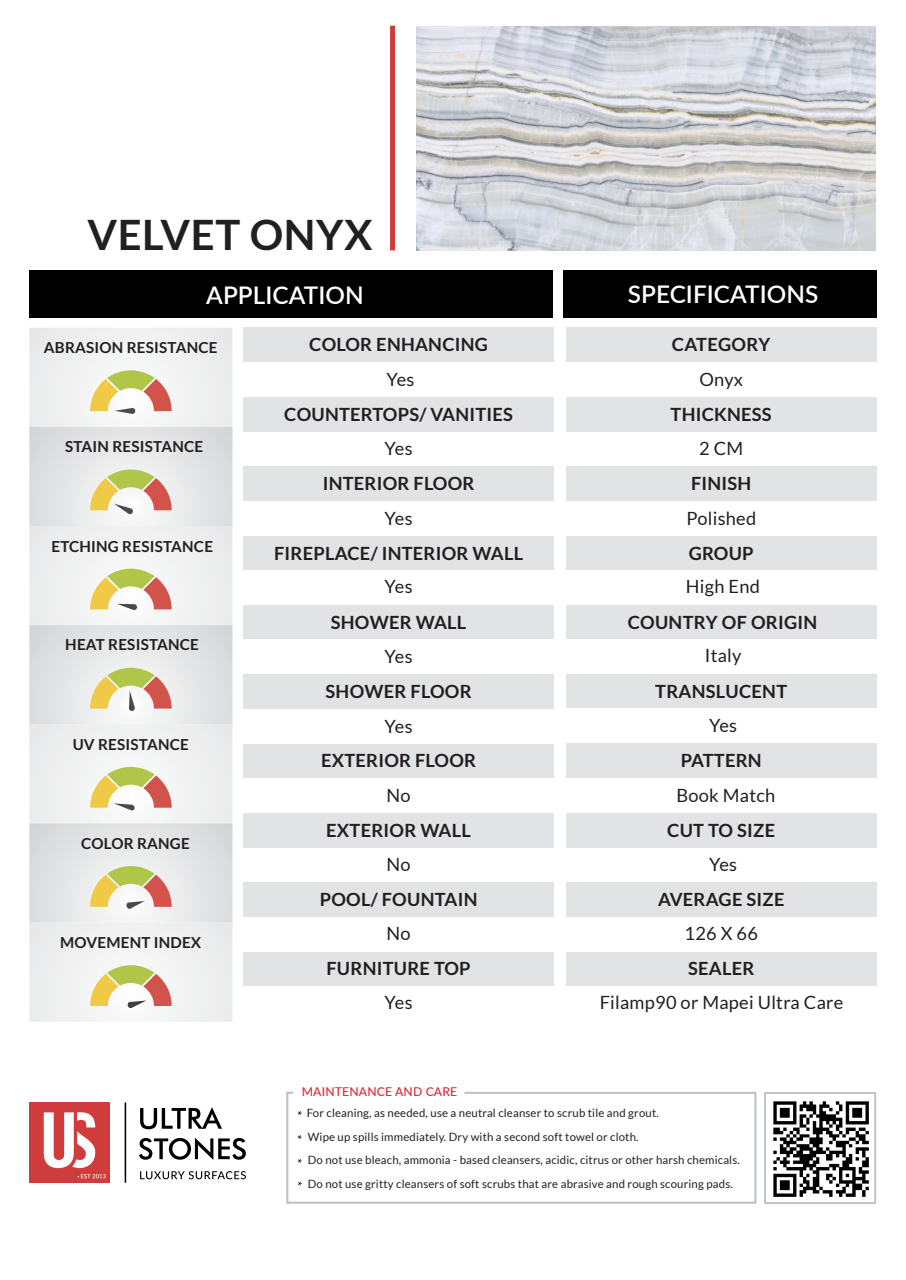
<style>
.page{position:relative;width:906px;height:1280px;background:#fff}
.page>*{position:absolute;margin:0;border:0;box-sizing:border-box;transform-origin:0 0}
.t1{font:700 41.95px "Lato";letter-spacing:.015em;color:#221f20}
.t2{font:600 24.35px "Lato";letter-spacing:.005em;color:#fff}
.t3{font:700 18.25px "Lato";letter-spacing:.015em;color:#231f20}
.t4{font:18.25px "Lato";letter-spacing:.015em;color:#231f20}
.t5{font:700 15.2px "Lato";letter-spacing:.015em;color:#231f20}
.t6{font:500 12.15px "Lato";letter-spacing:.015em;color:#e22733}
.t7{font:11.4px/23.6px "Lato";letter-spacing:.015em;color:#231f20}
</style>
<div class="page">
<img style="left:417px;top:27px;width:459px;height:223px">
<div style="left:390px;top:26px;width:5px;height:224px;background:#ce3c3c"></div>
<div style="left:243px;top:536px;width:311px;height:35px;background:#e2e3e4"></div>
<div style="left:243px;top:327px;width:311px;height:35px;background:#e2e3e4"></div>
<div style="left:243px;top:397px;width:311px;height:35px;background:#e2e3e4"></div>
<div style="left:243px;top:466px;width:311px;height:35px;background:#e2e3e4"></div>
<div style="left:243px;top:570px;width:311px;height:34px;background:#fff"></div>
<div style="left:243px;top:605px;width:311px;height:35px;background:#e2e3e4"></div>
<div style="left:243px;top:639px;width:311px;height:35px;background:#fff"></div>
<div style="left:243px;top:674px;width:311px;height:35px;background:#e2e3e4"></div>
<div style="left:243px;top:744px;width:311px;height:34px;background:#e2e3e4"></div>
<div style="left:243px;top:813px;width:311px;height:35px;background:#e2e3e4"></div>
<div style="left:243px;top:952px;width:311px;height:35px;background:#e2e3e4"></div>
<div style="left:29px;top:271px;width:524px;height:47px;background:#000"></div>
<div style="left:563px;top:271px;width:314px;height:47px;background:#000"></div>
<div style="left:243px;top:883px;width:311px;height:34px;background:#e2e3e4"></div>
<svg style="left:29px;top:328px;width:203px;height:694px"></svg>
<div style="left:566px;top:536px;width:311px;height:35px;background:#e2e3e4"></div>
<div style="left:566px;top:327px;width:311px;height:35px;background:#e2e3e4"></div>
<div style="left:566px;top:397px;width:311px;height:35px;background:#e2e3e4"></div>
<div style="left:566px;top:466px;width:311px;height:35px;background:#e2e3e4"></div>
<div style="left:566px;top:570px;width:311px;height:34px;background:#fff"></div>
<div style="left:566px;top:742px;width:311px;height:35px;background:#e2e3e4"></div>
<div style="left:566px;top:952px;width:311px;height:34px;background:#e2e3e4"></div>
<div style="left:566px;top:881px;width:311px;height:34px;background:#e2e3e4"></div>
<div style="left:566px;top:605px;width:311px;height:35px;background:#e2e3e4"></div>
<div style="left:566px;top:639px;width:311px;height:35px;background:#fff"></div>
<div style="left:566px;top:674px;width:311px;height:35px;background:#e2e3e4"></div>
<div style="left:566px;top:708px;width:311px;height:35px;background:#fff"></div>
<div style="left:566px;top:744px;width:311px;height:34px;background:#e2e3e4"></div>
<div style="left:566px;top:813px;width:311px;height:35px;background:#e2e3e4"></div>
<div style="left:566px;top:848px;width:311px;height:34px;background:#fff"></div>
<div style="left:566px;top:883px;width:311px;height:34px;background:#e2e3e4"></div>
<div style="left:243px;top:986px;width:311px;height:35px;background:#fff"></div>
<svg style="left:139px;top:1107px;width:107px;height:53px"></svg>
<svg style="left:140px;top:1171px;width:106px;height:8px"></svg>
<hr style="left:125px;top:1103px;width:1px;height:80px;background:#000">
<div style="left:29px;top:1103px;width:81px;height:80px;background:#d03c3c"></div>
<svg style="left:44px;top:1112px;width:62px;height:66px"></svg>
<svg style="left:286px;top:1091px;width:471px;height:113px"></svg>
<div style="left:764px;top:1092px;width:112px;height:112px;border:2px solid #bec1c1"></div>
<img style="left:773px;top:1101px;width:96px;height:96px">
<h1 class="t1" style="left:87px;top:210px;width:287px">VELVET ONYX</h1>
<h2 class="t2" style="left:206px;top:277px;width:159px">APPLICATION</h2>
<h2 class="t2" style="left:628px;top:276px;width:192px">SPECIFICATIONS</h2>
<h3 class="t5" style="left:44px;top:339px;width:175px">ABRASION RESISTANCE</h3>
<h3 class="t3" style="left:309px;top:334px;width:180px">COLOR ENHANCING</h3>
<h3 class="t3" style="left:672px;top:334px;width:100px">CATEGORY</h3>
<h3 class="t4" style="left:387px;top:369px;width:30px">Yes</h3>
<h3 class="t4" style="left:699px;top:369px;width:45px">Onyx</h3>
<h3 class="t3" style="left:284px;top:404px;width:230px">COUNTERTOPS/ VANITIES</h3>
<h3 class="t3" style="left:671px;top:404px;width:103px">THICKNESS</h3>
<h3 class="t5" style="left:65px;top:438px;width:140px">STAIN RESISTANCE</h3>
<h3 class="t4" style="left:385px;top:439px;width:30px">Yes</h3>
<h3 class="t4" style="left:699px;top:439px;width:46px">2 CM</h3>
<h3 class="t3" style="left:323px;top:473px;width:153px">INTERIOR FLOOR</h3>
<h3 class="t3" style="left:691px;top:473px;width:62px">FINISH</h3>
<h3 class="t4" style="left:385px;top:508px;width:30px">Yes</h3>
<h3 class="t4" style="left:686px;top:508px;width:71px">Polished</h3>
<h3 class="t5" style="left:52px;top:537px;width:163px">ETCHING RESISTANCE</h3>
<h3 class="t3" style="left:274px;top:543px;width:251px">FIREPLACE/ INTERIOR WALL</h3>
<h3 class="t3" style="left:689px;top:543px;width:66px">GROUP</h3>
<h3 class="t4" style="left:385px;top:576px;width:30px">Yes</h3>
<h3 class="t4" style="left:686px;top:576px;width:76px">High End</h3>
<h3 class="t3" style="left:331px;top:612px;width:137px">SHOWER WALL</h3>
<h3 class="t3" style="left:628px;top:612px;width:191px">COUNTRY OF ORIGIN</h3>
<h3 class="t5" style="left:65px;top:636px;width:135px">HEAT RESISTANCE</h3>
<h3 class="t4" style="left:385px;top:646px;width:30px">Yes</h3>
<h3 class="t4" style="left:705px;top:645px;width:38px">Italy</h3>
<h3 class="t3" style="left:326px;top:681px;width:147px">SHOWER FLOOR</h3>
<h3 class="t3" style="left:655px;top:681px;width:133px">TRANSLUCENT</h3>
<h3 class="t4" style="left:385px;top:716px;width:30px">Yes</h3>
<h3 class="t4" style="left:709px;top:713px;width:26px">No</h3>
<h3 class="t4" style="left:709px;top:715px;width:30px">Yes</h3>
<h3 class="t5" style="left:73px;top:735px;width:118px">UV RESISTANCE</h3>
<h3 class="t3" style="left:321px;top:750px;width:157px">EXTERIOR FLOOR</h3>
<h3 class="t3" style="left:681px;top:750px;width:83px">PATTERN</h3>
<h3 class="t4" style="left:387px;top:785px;width:26px">No</h3>
<h3 class="t4" style="left:678px;top:783px;width:88px">Slip Match</h3>
<h3 class="t4" style="left:676px;top:785px;width:100px">Book Match</h3>
<h3 class="t5" style="left:81px;top:834px;width:110px">COLOR RANGE</h3>
<h3 class="t3" style="left:326px;top:820px;width:146px">EXTERIOR WALL</h3>
<h3 class="t3" style="left:667px;top:819px;width:109px">CUT TO SIZE</h3>
<h3 class="t4" style="left:387px;top:854px;width:26px">No</h3>
<h3 class="t4" style="left:709px;top:855px;width:30px">Yes</h3>
<h3 class="t3" style="left:320px;top:889px;width:159px">POOL/ FOUNTAIN</h3>
<h3 class="t3" style="left:658px;top:889px;width:128px">AVERAGE SIZE</h3>
<h3 class="t5" style="left:60px;top:933px;width:143px">MOVEMENT INDEX</h3>
<h3 class="t4" style="left:387px;top:924px;width:26px">No</h3>
<h3 class="t4" style="left:695px;top:922px;width:23px">19</h3>
<h3 class="t4" style="left:747px;top:922px;width:12px">3</h3>
<h3 class="t4" style="left:685px;top:924px;width:75px">126 X 66</h3>
<h3 class="t3" style="left:326px;top:958px;width:146px">FURNITURE TOP</h3>
<h3 class="t3" style="left:688px;top:958px;width:68px">SEALER</h3>
<h3 class="t4" style="left:385px;top:993px;width:30px">Yes</h3>
<h3 class="t4" style="left:600px;top:993px;width:245px">Filamp90 or Mapei Ultra Care</h3>
<p class="t6" style="left:302px;top:1083px;width:157px">MAINTENANCE AND CARE</p>
<p class="t7" style="left:307px;top:1101px;width:435px">For cleaning, as needed, use a neutral cleanser to scrub tile and grout.<br>Wipe up spills immediately. Dry with a second soft towel or cloth.<br>Do not use bleach, ammonia - based cleansers, acidic, citrus or other harsh chemicals.<br>Do not use gritty cleansers of soft scrubs that are abrasive and rough scouring pads.</p>
</div>
